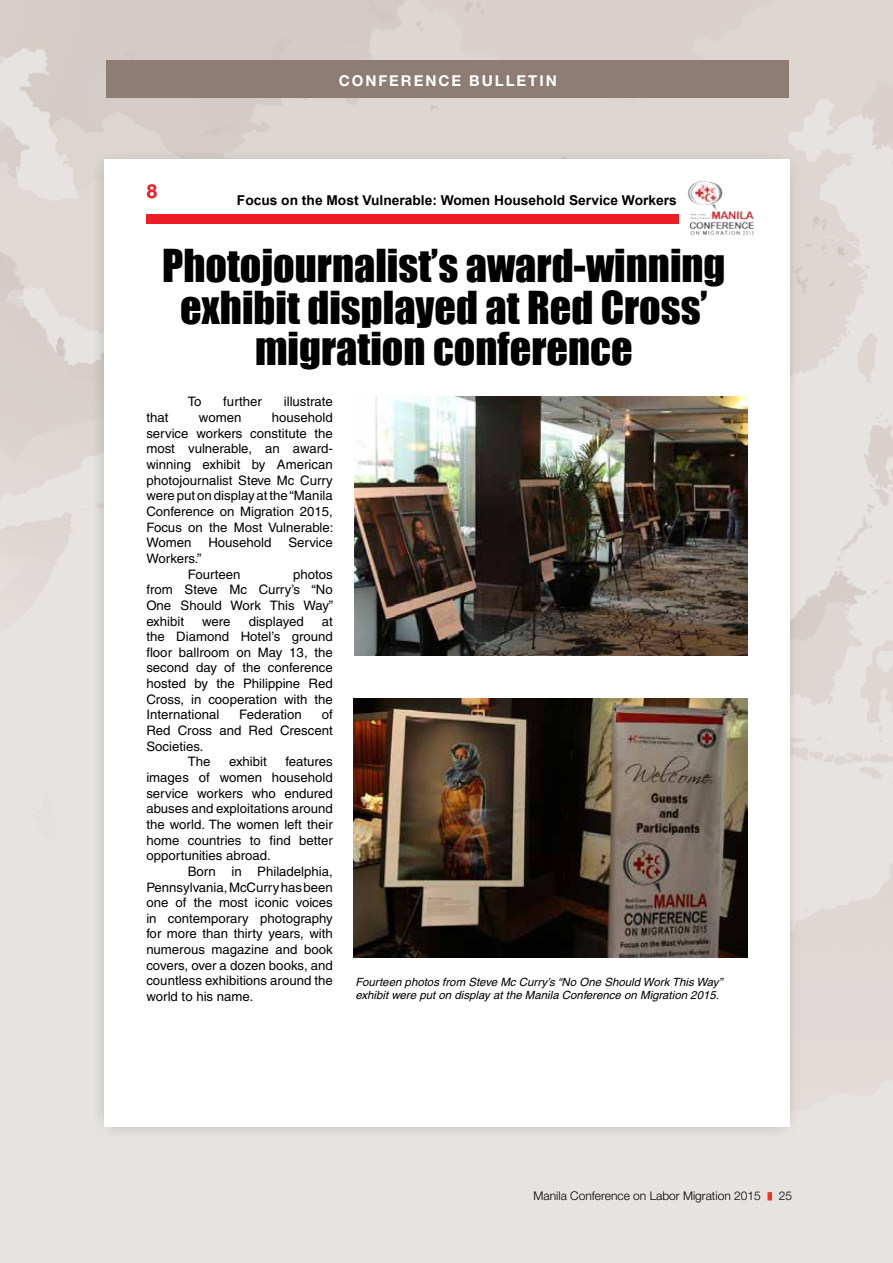
<style>
.page{position:relative;width:893px;height:1263px;background:#fff}
.page>*{position:absolute;margin:0;border:0;box-sizing:border-box;transform-origin:0 0}
.t1{font:41.7px/41.7px "Impact";color:#000;text-align:center}
.t2{font:700 19.5px "Helvetica";color:#ed1d24}
.t3{font:700 15px "Helvetica Neue";letter-spacing:.13em;color:#fff}
.t4{font:700 13.65px "Arial";color:#000}
.t5{font:13.05px/15.6px "Helvetica";color:#000;text-align:justify}
.t6{font:300 12px "Helvetica Neue";color:#000}
.t7{font:italic 11.4px/13.6px "Helvetica";color:#000}
</style>
<div class="page">
<div style="left:104px;top:159px;width:685px;height:968px;background:#fff"></div>
<img style="left:687px;top:180px;width:67px;height:56px">
<div style="left:146px;top:214px;width:533px;height:9px;background:#ed1d24"></div>
<img style="left:354px;top:396px;width:394px;height:259px">
<img style="left:354px;top:698px;width:394px;height:259px">
<div style="left:767px;top:1192px;width:5px;height:8px;background:#ee3526"></div>
<div style="left:107px;top:61px;width:682px;height:37px;background:#8d7d73"></div>
<h2 class="t2" style="left:146px;top:180px;width:12px">8</h2>
<p class="t3" style="left:339px;top:72px;width:220px">CONFERENCE BULLETIN</p>
<p class="t4" style="left:237px;top:191px;width:441px">Focus on the Most Vulnerable: Women Household Service Workers</p>
<h1 class="t1" style="left:162px;top:244px;width:565px">Photojournalist’s award-winning exhibit displayed at Red Cross’ migration conference</h1>
<p class="t5" style="left:188px;top:394px;width:15px">To</p>
<p class="t5" style="left:223px;top:394px;width:40px">further</p>
<p class="t5" style="left:284px;top:394px;width:51px">illustrate</p>
<p class="t5" style="left:146px;top:410px;width:24px">that</p>
<p class="t5" style="left:199px;top:410px;width:44px">women</p>
<p class="t5" style="left:146px;top:410px;width:189px;text-indent:126px">household service workers constitute the most vulnerable, an award&shy;winning exhibit by American photojournalist Steve Mc Curry were put on display at the “Manila Conference on Migration 2015, Focus on the Most Vulnerable:<br>Women</p>
<p class="t5" style="left:208px;top:535px;width:65px">Household</p>
<p class="t5" style="left:288px;top:535px;width:46px">Service</p>
<p class="t5" style="left:188px;top:550px;width:54px;text-indent:-41px">Workers.”<br>Fourteen</p>
<p class="t5" style="left:146px;top:566px;width:188px;text-indent:147px">photos from Steve Mc Curry’s “No One Should Work This Way” exhibit</p>
<p class="t5" style="left:202px;top:613px;width:30px">were</p>
<p class="t5" style="left:249px;top:613px;width:57px">displayed</p>
<p class="t5" style="left:146px;top:613px;width:188px;text-indent:175px">at the Diamond Hotel’s ground floor ballroom on May 13, the second day of the conference hosted by the Philippine Red Cross, in cooperation with the International</p>
<p class="t5" style="left:239px;top:707px;width:64px">Federation</p>
<p class="t5" style="left:322px;top:707px;width:13px">of</p>
<p class="t5" style="left:146px;top:723px;width:188px">Red Cross and Red Crescent</p>
<p class="t5" style="left:146px;top:738px;width:59px">Societies.</p>
<p class="t5" style="left:188px;top:754px;width:24px">The</p>
<p class="t5" style="left:229px;top:754px;width:39px">exhibit</p>
<p class="t5" style="left:146px;top:754px;width:188px;text-indent:139px">features images of women household service workers who endured abuses and exploitations around the world. The women left their home countries to find better opportunities abroad.</p>
<p class="t5" style="left:146px;top:863px;width:188px;text-indent:41px">Born in Philadelphia, Pennsylvania, McCurry has been one of the most iconic voices in contemporary photography for more than thirty years, with numerous magazine and book covers, over a dozen books, and countless exhibitions around the world to his name.</p>
<p class="t7" style="left:355px;top:975px;width:369px">Fourteen photos from Steve Mc Curry’s “No One Should Work This Way” exhibit were put on display at the Manila Conference on Migration 2015.</p>
<p class="t6" style="left:534px;top:1189px;width:229px">Manila Conference on Labor Migration 2015</p>
<p class="t6" style="left:779px;top:1189px;width:15px">25</p>
</div>
